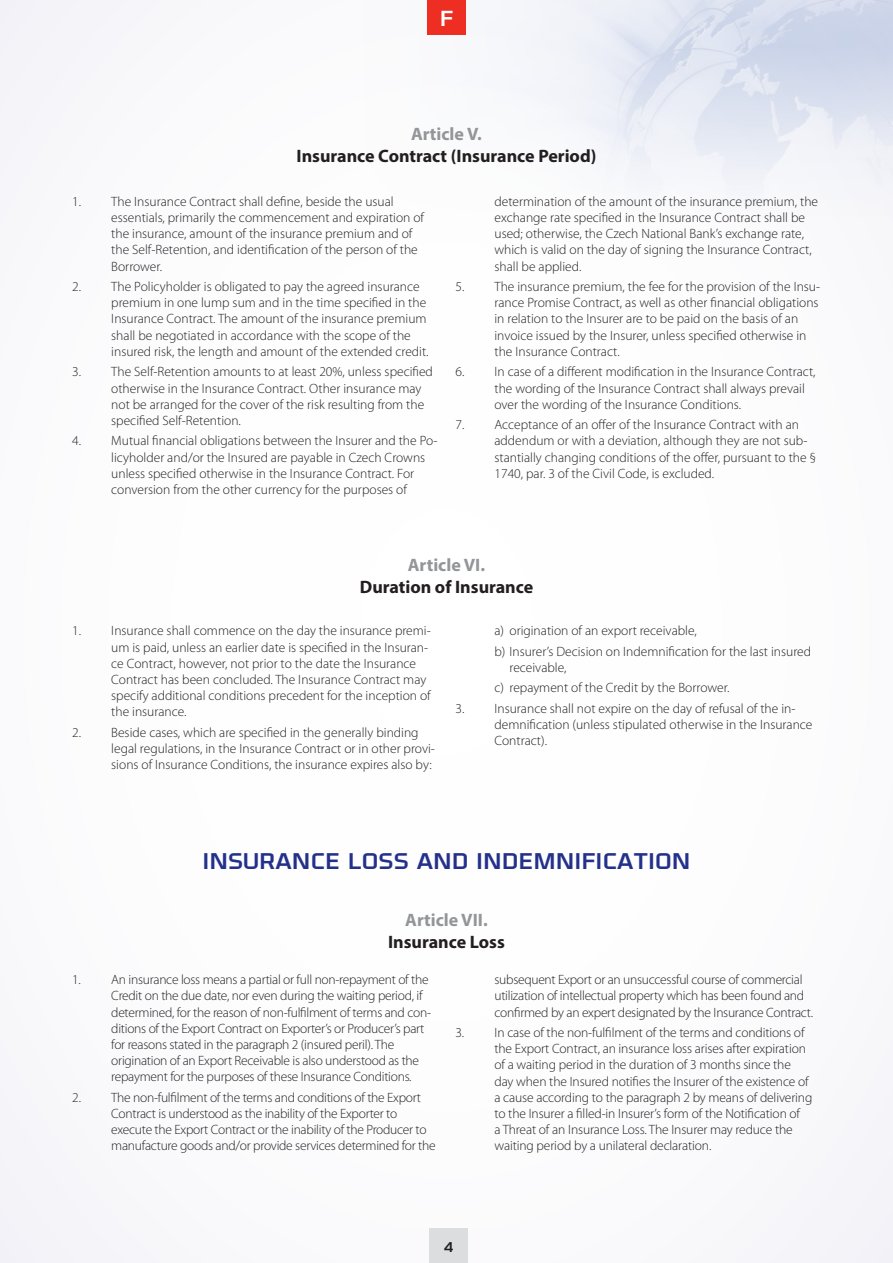
<style>
.page{position:relative;width:893px;height:1263px;background:#fff}
.page>*{position:absolute;margin:0;border:0;box-sizing:border-box;transform-origin:0 0}
.t1{font:500 24px "Olney";color:#24318b}
.t2{font:500 22.95px "Olney";color:#fff}
.t3{font:700 18px "Myriad Pro";color:#231f20}
.t4{font:700 18px "Myriad Pro";color:#939598}
.t5{font:500 15px "Olney";color:#231f20}
.t6{font:300 13.5px/16.2px "Myriad Pro";color:#231f20}
.t7{font:300 13.5px/16.2px "Myriad Pro";letter-spacing:-.02em;color:#231f20}
</style>
<div class="page">
<img style="left:427px;top:0;width:466px;height:206px">
<div style="left:429px;top:1229px;width:39px;height:34px;background:#dcdddf"></div>
<div style="left:427px;top:0;width:39px;height:34px;background:#ee2e22"></div>
<h2 class="t2" style="left:440px;top:3px;width:15px">F</h2>
<h3 class="t4" style="left:411px;top:123px;width:72px">Article V.</h3>
<h3 class="t3" style="left:296px;top:144px;width:301px">Insurance Contract (Insurance Period)</h3>
<p class="t6" style="left:111px;top:193px;width:314px;text-indent:-39px">1. The Insurance Contract shall define, beside the usual essentials, primarily the commencement and expiration of the insurance, amount of the insurance premium and of the Self-Retention, and identification of the person of the Borrower.</p>
<p class="t6" style="left:111px;top:279px;width:319px;text-indent:-39px">2. The Policyholder is obligated to pay the agreed insurance premium in one lump sum and in the time specified in the Insurance Contract. The amount of the insurance premium shall be negotiated in accordance with the scope of the insured risk, the length and amount of the extended credit.</p>
<p class="t6" style="left:111px;top:364px;width:323px;text-indent:-39px">3. The Self-Retention amounts to at least 20%, unless specified otherwise in the Insurance Contract. Other insurance may not be arranged for the cover of the risk resulting from the specified Self-Retention.</p>
<p class="t6" style="left:111px;top:433px;width:328px;text-indent:-39px">4. Mutual financial obligations between the Insurer and the Po&shy;licyholder and/or the Insured are payable in Czech Crowns unless specified otherwise in the Insurance Contract. For conversion from the other currency for the purposes of</p>
<p class="t6" style="left:494px;top:193px;width:325px">determination of the amount of the insurance premium, the exchange rate specified in the Insurance Contract shall be used; otherwise, the Czech National Bank’s exchange rate, which is valid on the day of signing the Insurance Contract, shall be applied.</p>
<p class="t6" style="left:494px;top:279px;width:327px;text-indent:-39px">5. The insurance premium, the fee for the provision of the Insu&shy;rance Promise Contract, as well as other financial obligations in relation to the Insurer are to be paid on the basis of an invoice issued by the Insurer, unless specified otherwise in the Insurance Contract.</p>
<p class="t6" style="left:494px;top:364px;width:323px;text-indent:-39px">6. In case of a different modification in the Insurance Contract, the wording of the Insurance Contract shall always prevail over the wording of the Insurance Conditions.</p>
<p class="t6" style="left:494px;top:417px;width:323px;text-indent:-39px">7. Acceptance of an offer of the Insurance Contract with an addendum or with a deviation, although they are not sub&shy;stantially changing conditions of the offer, pursuant to the § 1740, par. 3 of the Civil Code, is excluded.</p>
<h3 class="t4" style="left:408px;top:554px;width:79px">Article VI.</h3>
<h3 class="t3" style="left:360px;top:575px;width:175px">Duration of Insurance</h3>
<p class="t6" style="left:111px;top:623px;width:321px;text-indent:-39px">1. Insurance shall commence on the day the insurance premi&shy;um is paid, unless an earlier date is specified in the Insuran&shy;ce Contract, however, not prior to the date the Insurance Contract has been concluded. The Insurance Contract may specify additional conditions precedent for the inception of the insurance.</p>
<p class="t6" style="left:111px;top:724px;width:325px;text-indent:-39px">2. Beside cases, which are specified in the generally binding legal regulations, in the Insurance Contract or in other provi&shy;sions of Insurance Conditions, the insurance expires also by:</p>
<p class="t6" style="left:494px;top:621px;width:318px;line-height:20.4px">a) origination of an export receivable,<br>b) Insurer’s Decision on Indemnification for the last insured</p>
<p class="t6" style="left:494px;top:657px;width:236px;line-height:20.4px;text-indent:15px">receivable,<br>c) repayment of the Credit by the Borrower.</p>
<p class="t6" style="left:494px;top:700px;width:320px;text-indent:-39px">3. Insurance shall not expire on the day of refusal of the in&shy;demnification (unless stipulated otherwise in the Insurance<br>Contract).</p>
<h1 class="t1" style="left:202px;top:845px;width:490px">INSURANCE LOSS AND INDEMNIFICATION</h1>
<h3 class="t4" style="left:405px;top:908px;width:84px">Article VII.</h3>
<h3 class="t3" style="left:388px;top:930px;width:118px">Insurance Loss</h3>
<p class="t7" style="left:111px;top:972px;width:321px;text-indent:-39px">1. An insurance loss means a partial or full non-repayment of the Credit on the due date, nor even during the waiting period, if determined, for the reason of non-fulfilment of terms and con&shy;ditions of the Export Contract on Exporter’s or Producer’s part for reasons stated in the paragraph 2 (insured peril). The origination of an Export Receivable is also understood as the repayment for the purposes of these Insurance Conditions.</p>
<p class="t7" style="left:111px;top:1089px;width:326px;text-indent:-39px">2. The non-fulfilment of the terms and conditions of the Export Contract is understood as the inability of the Exporter to execute the Export Contract or the inability of the Producer to manufacture goods and/or provide services determined for the</p>
<p class="t7" style="left:494px;top:972px;width:320px">subsequent Export or an unsuccessful course of commercial utilization of intellectual property which has been found and confirmed by an expert designated by the Insurance Contract.</p>
<p class="t6" style="left:494px;top:1025px;width:319px;text-indent:-39px">3. In case of the non-fulfilment of the terms and conditions of the Export Contract, an insurance loss arises after expiration of a waiting period in the duration of 3 months since the day when the Insured notifies the Insurer of the existence of a cause according to the paragraph 2 by means of delivering to the Insurer a filled-in Insurer’s form of the Notification of<br>a Threat of an Insurance Loss. The Insurer may reduce the waiting period by a unilateral declaration.</p>
<p class="t5" style="left:444px;top:1237px;width:11px">4</p>
</div>
